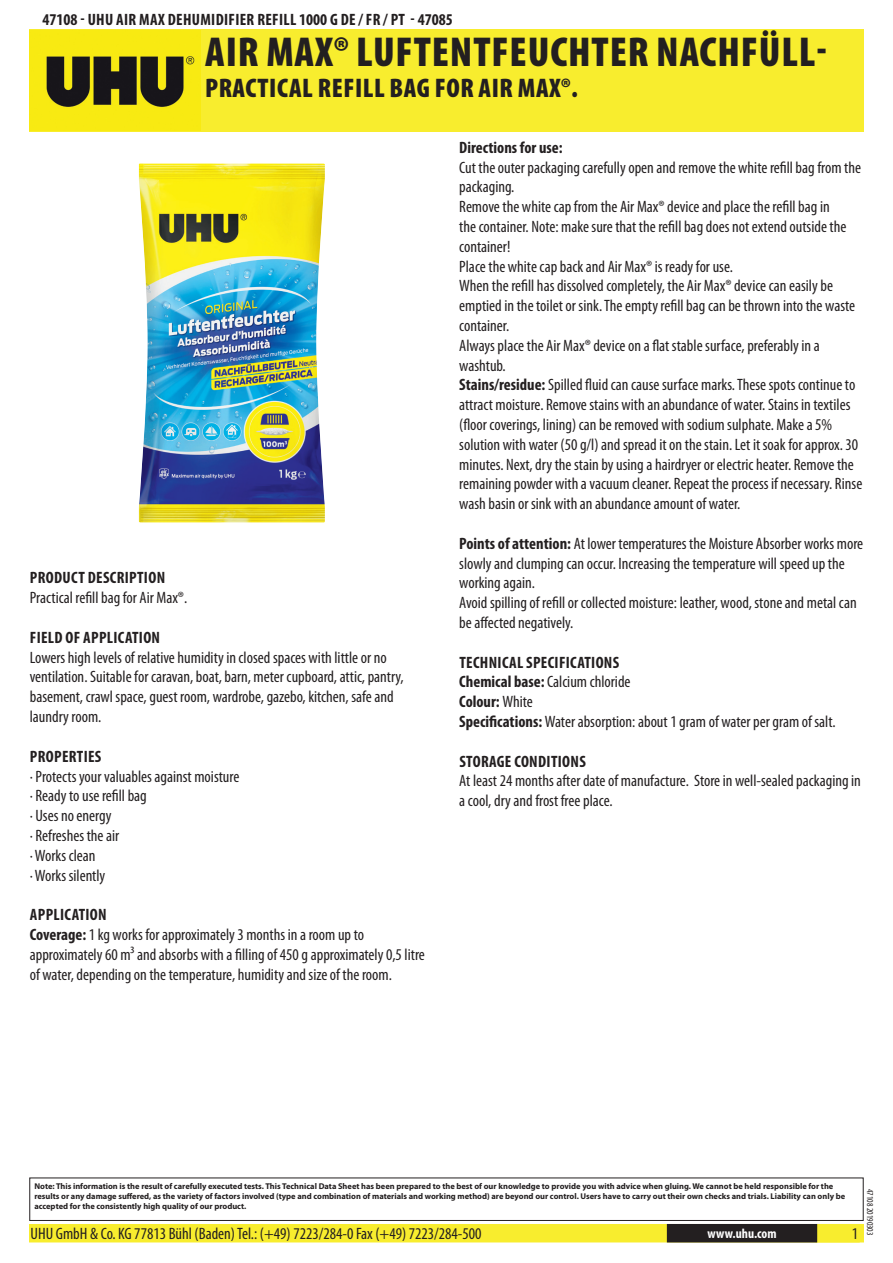
<style>
.page{position:relative;width:893px;height:1263px;background:#fff}
.page>*{position:absolute;margin:0;border:0;box-sizing:border-box;transform-origin:0 0}
.t1{font:900 condensed 42px "Myriad Pro";letter-spacing:.02em;color:#231f20}
.t2{font:900 condensed 27px "Myriad Pro";letter-spacing:.02em;color:#231f20}
.t3{font:condensed 16.5px/19.8px "Myriad Pro";color:#231f20}
.t4{font:700 condensed 16.5px "Myriad Pro";letter-spacing:.02em;color:#231f20}
.t5{font:700 condensed 16.5px "Myriad Pro";color:#231f20}
.t6{font:700 condensed 13.5px "Myriad Pro";letter-spacing:.015em;color:#fff}
.t7{font:condensed 9px "Myriad Pro";color:#231f20}
.t8{font:700 8.4px/10.1px "Myriad Pro";color:#231f20}
.s1{font-weight:700}
</style>
<div class="page">
<div style="left:30px;top:1225px;width:833px;height:17px;background:#f8ed2e"></div>
<div style="left:29px;top:1224px;width:835px;height:18px;border:2px solid #f8ed2e"></div>
<div style="left:816px;top:1224px;width:44px;height:18px;border:2px solid #f8ed2e"></div>
<div style="left:668px;top:1225px;width:148px;height:17px;background:#231f20"></div>
<div style="left:667px;top:1224px;width:150px;height:18px;border:2px solid #231f20"></div>
<div style="left:29px;top:1177px;width:835px;height:44px;border:1px solid #231f20"></div>
<div style="left:30px;top:30px;width:834px;height:102px;background:#f8ed2e"></div>
<img style="left:30px;top:31px;width:171px;height:100px">
<img style="left:139px;top:163px;width:186px;height:360px">
<p class="t4" style="left:43px;top:9px;width:412px">47108 - UHU AIR MAX DEHUMIDIFIER Refi ll 1000 g DE / FR / PT - 47085</p>
<h1 class="t1" style="left:205px;top:25px;width:623px">AIR MAX® LUFTENTFEUCHTER NACHFÜLL-</h1>
<h2 class="t2" style="left:205px;top:70px;width:374px">PRACTICAL REFILL BAG FOR AIR MAX®.</h2>
<p class="t4" style="left:30px;top:568px;width:94px">Product descripti</p>
<p class="t4" style="left:148px;top:568px;width:18px">on</p>
<p class="t3" style="left:30px;top:588px;width:159px">Practical refill bag for Air Max®.</p>
<p class="t4" style="left:30px;top:627px;width:132px">Field of application</p>
<p class="t3" style="left:30px;top:647px;width:376px">Lowers high levels of relative humidity in closed spaces with little or no ventilation. Suitable for caravan, boat, barn, meter cupboard, attic, pantry, basement, crawl space, guest room, wardrobe, gazebo, kitchen, safe and laundry room.</p>
<p class="t4" style="left:30px;top:746px;width:32px">Properties</p>
<p class="t3" style="left:30px;top:766px;width:211px">· Protects your valuables against moisture · Ready to use refill bag<br>· Uses no energy<br>· Refreshes the air<br>· Works clean<br>· Works silently</p>
<p class="t3" style="left:30px;top:904px;width:397px"><span class="s1">Application<br>Coverage:</span> 1 kg works for approximately 3 months in a room up to approximately 60 m³ and absorbs with a filling of 450 g approximately 0,5 litre of water, depending on the temperature, humidity and size of the room.</p>
<p class="t5" style="left:459px;top:137px;width:105px">Directions for use:</p>
<p class="t3" style="left:459px;top:157px;width:405px">Cut the outer packaging carefully open and remove the white refill bag from the packaging.<br>Remove the white cap from the Air Max® device and place the refill bag in<br>the container. Note: make sure that the refill bag does not extend outside the container!<br>Place the white cap back and Air Max® is ready for use.<br>When the refill has dissolved completely, the Air Max® device can easily be emptied in the toilet or sink. The empty refill bag can be thrown into the waste container.<br>Always place the Air Max® device on a flat stable surface, preferably in a washtub.<br><span class="s1">Stains/residue:</span> Spilled fluid can cause surface marks. These spots continue to attract moisture. Remove stains with an abundance of water. Stains in textiles (floor coverings, lining) can be removed with sodium sulphate. Make a 5% solution with water (50 g/l) and spread it on the stain. Let it soak for approx. 30 minutes. Next, dry the stain by using a hairdryer or electric heater. Remove the remaining powder with a vacuum cleaner. Repeat the process if necessary. Rinse wash basin or sink with an abundance amount of water.</p>
<p class="t3" style="left:459px;top:533px;width:405px"><span class="s1">Points of attention:</span> At lower temperatures the Moisture Absorber works more slowly and clumping can occur. Increasing the temperature will speed up the working again.<br>Avoid spilling of refill or collected moisture: leather, wood, stone and metal can be affected negatively.</p>
<p class="t3" style="left:459px;top:652px;width:378px"><span class="s1">Technical specifications<br>Chemical base:</span> Calcium chloride<br><span class="s1">Colour:</span> White<br><span class="s1">Specifications:</span> Water absorption: about 1 gram of water per gram of salt.</p>
<p class="t4" style="left:459px;top:751px;width:127px">Storage conditions</p>
<p class="t3" style="left:459px;top:771px;width:403px">At least 24 months after date of manufacture. Store in well-sealed packaging in a cool, dry and frost free place.</p>
<p class="t8" style="left:34px;top:1181px;width:812px">Note: This information is the result of carefully executed tests. This Technical Data Sheet has been prepared to the best of our knowledge to provide you with advice when gluing. We cannot be held responsible for the results or any damage suffered, as the variety of factors involved (type and combination of materials and working method) are beyond our control. Users have to carry out their own checks and trials. Liability can only be accepted for the consistently high quality of our product.</p>
<p class="t3" style="left:31px;top:1224px;width:453px">UHU GmbH &amp; Co. KG 77813 Bühl (Baden) Tel.: (+49) 7223/284-0 Fax (+49) 7223/284-500</p>
<p class="t6" style="left:707px;top:1225px;width:71px">www.uhu.com</p>
<p class="t3" style="left:852px;top:1224px;width:8px">1</p>
<p class="t7" style="left:875px;top:1189px;width:48px;rotate:90deg">47108 20190303</p>
</div>
